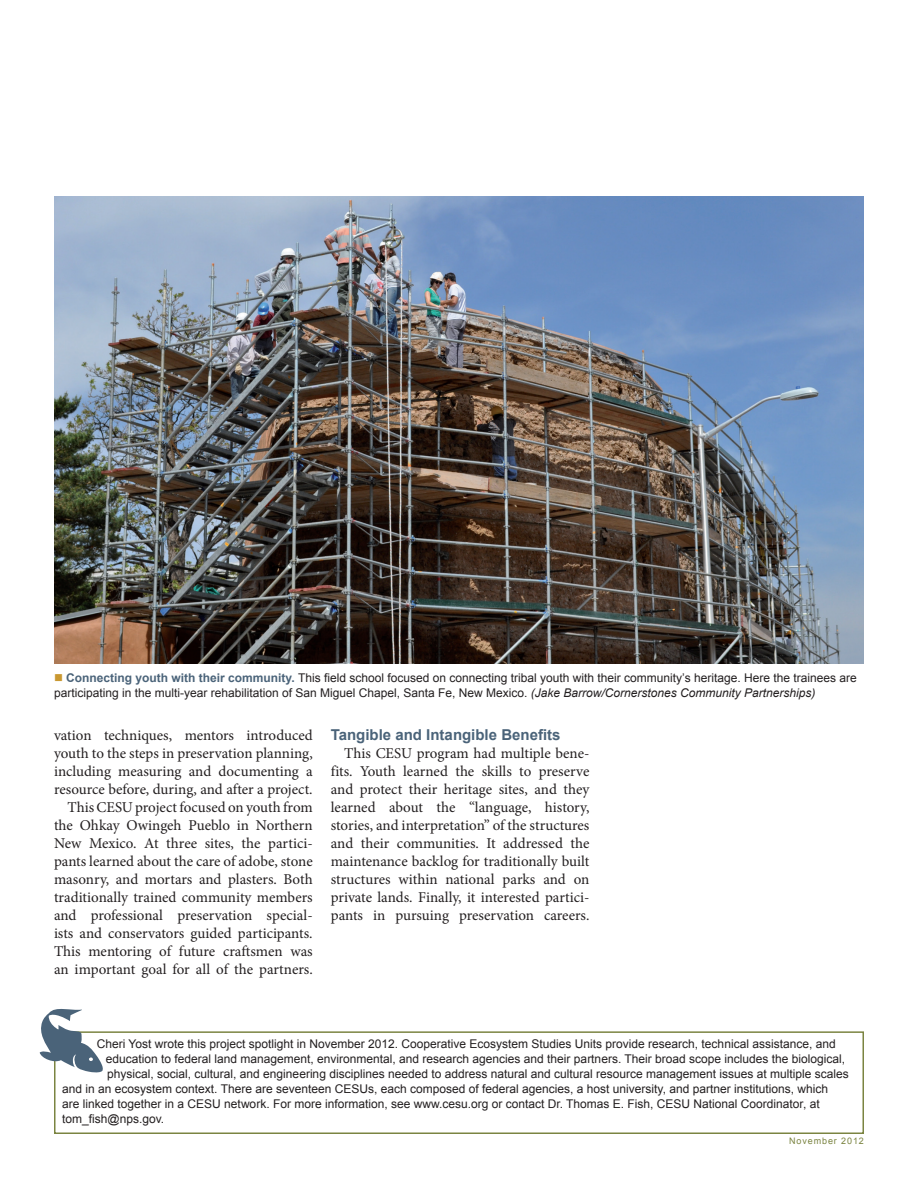
<style>
.page{position:relative;width:918px;height:1188px;background:#fff}
.page>*{position:absolute;margin:0;border:0;box-sizing:border-box;transform-origin:0 0}
.body_text{font:15px/18px "Minion Pro";color:#231f20;text-align:justify}
.subheader_1{font:700 15px "Arial";color:#4a6379}
.footnote{font:12px "Arial";color:#231f20}
.caption_black{font:12px/15px "Arial";color:#231f20}
.footnote-2{font:9px "Arial";letter-spacing:.1em;color:#7b8441}
.s1{color:#c99831}
.s2{font-weight:700;color:#4a6379}
.s3{font-style:italic}
</style>
<div class="page">
<div style="left:54px;top:1031px;width:810px;height:103px;border:2px solid #7b8441"></div>
<svg style="left:39px;top:1008px;width:65px;height:65px"></svg>
<img style="left:54px;top:197px;width:810px;height:466px">
<p class="caption_black" style="left:54px;top:670px;width:804px"><span class="s1">■</span> <span class="s2">Connecting youth with their community.</span> This field school focused on connecting tribal youth with their community’s heritage. Here the trainees are participating in the multi-year rehabilitation of San Miguel Chapel, Santa Fe, New Mexico. <span class="s3">(Jake Barrow/Cornerstones Community Partnerships)</span></p>
<p class="body_text" style="left:54px;top:726px;width:260px">vation techniques, mentors introduced youth to the steps in preservation planning, including measuring and documenting a resource before, during, and after a project.</p>
<p class="body_text" style="left:54px;top:798px;width:260px;text-indent:14px">This CESU project focused on youth from the Ohkay Owingeh Pueblo in Northern New Mexico. At three sites, the partici&shy;pants learned about the care of adobe, stone masonry, and mortars and plasters. Both traditionally trained community members and professional preservation special&shy;ists and conservators guided participants.<br>This mentoring of future craftsmen was an important goal for all of the partners.</p>
<p class="subheader_1" style="left:331px;top:725px;width:231px">Tangible and Intangible Benefits</p>
<p class="body_text" style="left:331px;top:744px;width:260px;text-indent:14px">This CESU program had multiple bene&shy;fits. Youth learned the skills to preserve and protect their heritage sites, and they learned about the “language, history, stories, and interpretation” of the structures and their communities. It addressed the maintenance backlog for traditionally built structures within national parks and on private lands. Finally, it interested partici&shy;pants in pursuing preservation careers.</p>
<p class="footnote" style="left:97px;top:1036px;width:740px">Cheri Yost wrote this project spotlight in November 2012. Cooperative Ecosystem Studies Units provide research, technical assistance, and</p>
<p class="footnote" style="left:106px;top:1051px;width:741px">education to federal land management, environmental, and research agencies and their partners. Their broad scope includes the biological,</p>
<p class="footnote" style="left:107px;top:1066px;width:743px">physical, social, cultural, and engineering disciplines needed to address natural and cultural resource management issues at multiple scales</p>
<p class="footnote" style="left:62px;top:1081px;width:767px">and in an ecosystem context. There are seventeen CESUs, each composed of federal agencies, a host university, and partner institutions, which</p>
<p class="footnote" style="left:62px;top:1096px;width:759px">are linked together in a CESU network. For more information, see www.cesu.org or contact Dr. Thomas E. Fish, CESU National Coordinator, at</p>
<p class="footnote" style="left:62px;top:1111px;width:104px">tom_fish@nps.gov.</p>
<p class="footnote-2" style="left:789px;top:1135px;width:76px">November 2012</p>
</div>
